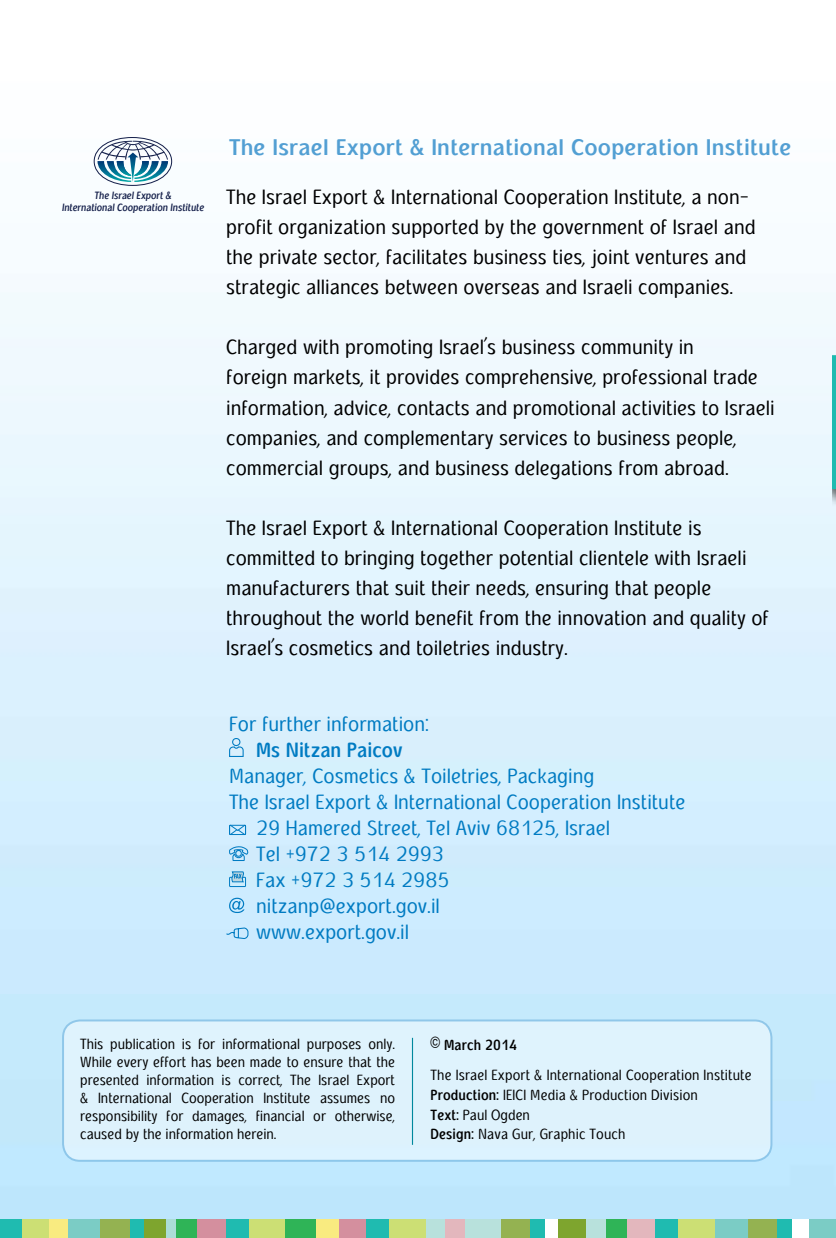
<style>
.page{position:relative;width:836px;height:1238px;background:#fff}
.page>*{position:absolute;margin:0;border:0;box-sizing:border-box;transform-origin:0 0}
.t1{font:700 23px "En Typogarph";letter-spacing:.01em;color:#529fd3;scale:.92 1}
.t2{font:21px/30px "En Typogarph";color:#000;scale:.85 1}
.t3{font:21px "En Typogarph";color:#007bc2;scale:.85 1}
.t4{font:700 21px "En Typogarph";color:#007bc2;scale:.85 1}
.t5{font:15px/18px "En Typogarph";letter-spacing:.01em;color:#000;scale:.82 1}
.t6{font:700 10.8px/12px "En Typogarph";color:#15204b;text-align:center;scale:.81 1}
.s1{font-weight:700;font-size:16px}
.s2{font-weight:700}
</style>
<div class="page">
<img style="left:0;top:137px;width:835px;height:1082px">
<svg style="left:228px;top:737px;width:16px;height:20px"></svg>
<svg style="left:225px;top:791px;width:24px;height:148px;background:#b5def6"></svg>
<div style="left:94px;top:137px;width:78px;height:49px;border:1px solid #15204b;border-radius:50%"></div>
<svg style="left:97px;top:140px;width:71px;height:42px"></svg>
<div style="left:63px;top:1020px;width:708px;height:140px;background:#def2fd;border-radius:17px"></div>
<div style="left:62px;top:1019px;width:710px;height:142px;border:2px solid #529fd3;border-radius:17px"></div>
<hr style="left:412px;top:1037px;width:1px;height:107px;background:#00889d">
<hr style="left:832px;top:352px;width:3px;height:156px;background:#000;opacity:.64">
<svg style="left:832px;top:355px;width:3px;height:134px"></svg>
<div style="left:691px;top:1219px;width:56px;height:19px;background:#7bccc5"></div>
<div style="left:677px;top:1219px;width:37px;height:19px;background:#ccdf74"></div>
<div style="left:654px;top:1219px;width:24px;height:19px;background:#1fbbb0"></div>
<div style="left:625px;top:1219px;width:30px;height:19px;background:#e3b7bd"></div>
<div style="left:605px;top:1219px;width:21px;height:19px;background:#2fb457"></div>
<div style="left:583px;top:1219px;width:22px;height:19px;background:#b8e1dc"></div>
<div style="left:554px;top:1219px;width:32px;height:19px;background:#7ea52e"></div>
<div style="left:536px;top:1219px;width:21px;height:19px;background:#fff"></div>
<div style="left:530px;top:1219px;width:14px;height:19px;background:#1fbbb0"></div>
<div style="left:500px;top:1219px;width:30px;height:19px;background:#94b251"></div>
<div style="left:487px;top:1219px;width:13px;height:19px;background:#b8e1dc"></div>
<div style="left:807px;top:1219px;width:28px;height:19px;background:#7bccc5"></div>
<div style="left:791px;top:1219px;width:17px;height:19px;background:#fff"></div>
<div style="left:776px;top:1219px;width:15px;height:19px;background:#1fbbb0"></div>
<div style="left:746px;top:1219px;width:30px;height:19px;background:#94b251"></div>
<svg style="left:746px;top:1219px;width:1px;height:19px"></svg>
<div style="left:434px;top:1219px;width:55px;height:19px;background:#b8e1dc"></div>
<div style="left:0;top:1219px;width:464px;height:19px;background:#e3b7bd"></div>
<div style="left:402px;top:1219px;width:42px;height:19px;background:#b8e1dc"></div>
<div style="left:388px;top:1219px;width:37px;height:19px;background:#ccdf74"></div>
<div style="left:365px;top:1219px;width:23px;height:19px;background:#1fbbb0"></div>
<div style="left:336px;top:1219px;width:30px;height:19px;background:#d48f9e"></div>
<div style="left:313px;top:1219px;width:25px;height:19px;background:#f9eb80"></div>
<div style="left:0;top:1219px;width:117px;height:19px;background:#f9eb80"></div>
<div style="left:21px;top:1219px;width:28px;height:19px;background:#ccdf74"></div>
<div style="left:0;top:1219px;width:22px;height:19px;background:#1fbbb0"></div>
<div style="left:262px;top:1219px;width:54px;height:19px;background:#2fb457"></div>
<div style="left:247px;top:1219px;width:38px;height:19px;background:#ccdf74"></div>
<div style="left:225px;top:1219px;width:23px;height:19px;background:#1fbbb0"></div>
<div style="left:196px;top:1219px;width:29px;height:19px;background:#d48f9e"></div>
<div style="left:175px;top:1219px;width:22px;height:19px;background:#2fb457"></div>
<div style="left:165px;top:1219px;width:11px;height:19px;background:#abddd7"></div>
<div style="left:144px;top:1219px;width:22px;height:19px;background:#7ea52e"></div>
<div style="left:129px;top:1219px;width:15px;height:19px;background:#1fbbb0"></div>
<div style="left:100px;top:1219px;width:30px;height:19px;background:#94b251"></div>
<div style="left:68px;top:1219px;width:32px;height:19px;background:#7bccc5"></div>
<hr style="left:0;top:0;width:1px;height:30px;background:#000">
<hr style="left:835px;top:0;width:1px;height:30px;background:#000">
<p class="t6" style="left:62px;top:190px;width:179px">The Israel Export &amp;<br>International Cooperation Institute</p>
<p class="t1" style="left:229px;top:132px;width:612px">The Israel Export &amp; International Cooperation Institute</p>
<p class="t2" style="left:226px;top:183px;width:624px">The Israel Export &amp; International Cooperation Institute, a non&shy;profit organization supported by the government of Israel and the private sector, facilitates business ties, joint ventures and strategic alliances between overseas and Israeli companies.</p>
<p class="t2" style="left:226px;top:333px;width:646px">Charged with promoting Israel’s business community in<br>foreign markets, it provides comprehensive, professional trade information, advice, contacts and promotional activities to Israeli companies, and complementary services to business people, commercial groups, and business delegations from abroad.</p>
<p class="t2" style="left:226px;top:513px;width:640px">The Israel Export &amp; International Cooperation Institute is committed to bringing together potential clientele with Israeli manufacturers that suit their needs, ensuring that people throughout the world benefit from the innovation and quality of Israel’s cosmetics and toiletries industry.</p>
<p class="t3" style="left:229px;top:709px;width:237px">For further information:</p>
<p class="t4" style="left:256px;top:735px;width:173px">Ms Nitzan Paicov</p>
<p class="t3" style="left:229px;top:761px;width:431px">Manager, Cosmetics &amp; Toiletries, Packaging</p>
<p class="t3" style="left:229px;top:787px;width:538px">The Israel Export &amp; International Cooperation Institute</p>
<p class="t3" style="left:256px;top:813px;width:418px">29 Hamered Street, Tel Aviv 68125, Israel</p>
<p class="t3" style="left:256px;top:839px;width:222px">Tel +972 3 514 2993</p>
<p class="t3" style="left:256px;top:865px;width:229px">Fax +972 3 514 2985</p>
<p class="t3" style="left:256px;top:891px;width:217px">nitzanp@export.gov.il</p>
<p class="t3" style="left:256px;top:917px;width:181px">www.export.gov.il</p>
<p class="t5" style="left:80px;top:1036px;width:385px;text-align:justify">This publication is for informational purposes only.<br>While every effort has been made to ensure that the presented information is correct, The Israel Export &amp; International Cooperation Institute assumes no responsibility for damages, financial or otherwise, caused by the information herein.</p>
<p class="t5" style="left:430px;top:1030px;width:393px;line-height:29.8px"><span class="s1">©</span> <span class="s2">March 2014<br></span>The Israel Export &amp; International Cooperation Institute</p>
<p class="t5" style="left:430px;top:1085px;width:327px;line-height:19.8px"><span class="s2">Production:</span> IEICI Media &amp; Production Division<br><span class="s2">Text:</span> Paul Ogden<br><span class="s2">Design:</span> Nava Gur, Graphic Touch</p>
</div>
